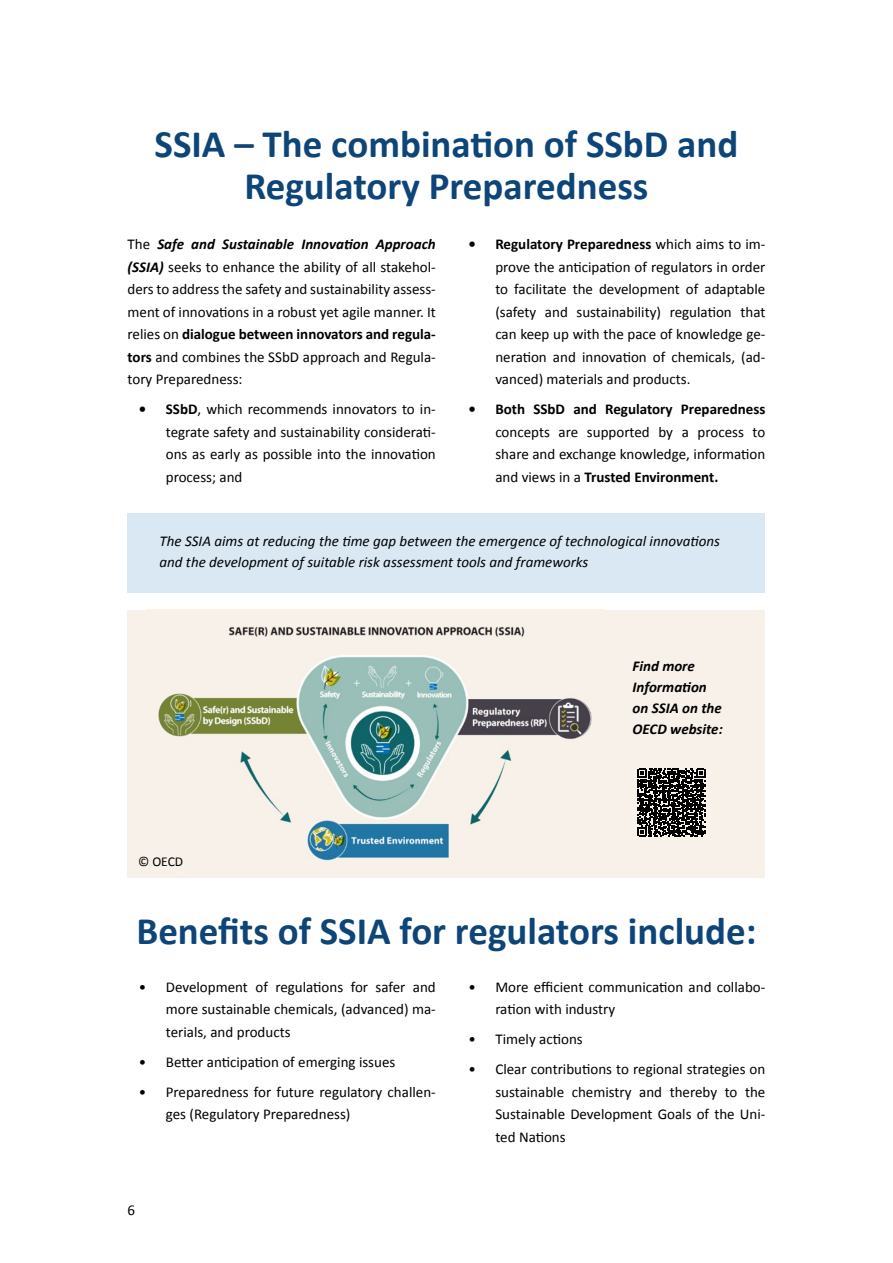
<style>
.page{position:relative;width:893px;height:1263px;background:#fff}
.page>*{position:absolute;margin:0;border:0;box-sizing:border-box;transform-origin:0 0}
.t1{font:700 39px/42px "Calibri";color:#0e4579;text-align:center}
.t2{font:15px/22.5px "Calibri";color:#000;text-align:justify}
.t3{font:italic 15px/21px "Calibri";color:#000}
.t4{font:italic 700 15px/21px "Calibri";color:#000}
.t5{font:700 15px "Calibri";color:#000}
.t6{font:13.5px "Calibri";color:#000}
.s1{font-weight:700;font-style:italic}
.s2{font-weight:700}
</style>
<div class="page">
<div style="left:128px;top:513px;width:637px;height:80px;background:#d9e8f3"></div>
<div style="left:128px;top:610px;width:637px;height:268px;background:#f8f1e9"></div>
<img style="left:158px;top:626px;width:434px;height:235px">
<svg style="left:638px;top:769px;width:67px;height:67px"></svg>
<h1 class="t1" style="left:155px;top:122px;width:585px">SSIA – The combination of SSbD and<br>Regulatory Preparedness</h1>
<p class="t2" style="left:128px;top:232px;width:310px">The <span class="s1">Safe and Sustainable Innovation Approach (SSIA)</span> seeks to enhance the ability of all stakehol&shy;ders to address the safety and sustainability assess&shy;ment of innovations in a robust yet agile manner. It relies on <span class="s2">dialogue between innovators and regula&shy;tors</span> and combines the SSbD approach and Regula&shy;tory Preparedness:</p>
<p class="t2" style="left:166px;top:397px;width:271px;text-indent:-27px"><span class="s2">• SSbD</span>, which recommends innovators to in&shy;tegrate safety and sustainability considerati&shy;ons as early as possible into the innovation process; and</p>
<p class="t2" style="left:495px;top:232px;width:271px;text-indent:-27px"><span class="s2">• Regulatory Preparedness</span> which aims to im&shy;prove the anticipation of regulators in order to facilitate the development of adaptable (safety and sustainability) regulation that can keep up with the pace of knowledge ge&shy;neration and innovation of chemicals, (ad&shy;vanced) materials and products.</p>
<p class="t5" style="left:468px;top:398px;width:299px">• Both SSbD and Regulatory Preparedness</p>
<p class="t2" style="left:495px;top:420px;width:271px">concepts are supported by a process to share and exchange knowledge, information and views in a <span class="s2">Trusted Environment.</span></p>
<p class="t3" style="left:159px;top:530px;width:562px">The SSIA aims at reducing the time gap between the emergence of technological innovations and the development of suitable risk assessment tools and frameworks</p>
<p class="t6" style="left:138px;top:853px;width:47px">© OECD</p>
<p class="t4" style="left:632px;top:655px;width:92px">Find more<br>Information on SSIA on the<br>OECD website:</p>
<h1 class="t1" style="left:136px;top:909px;width:622px">Benefits of SSIA for regulators include:</h1>
<p class="t2" style="left:166px;top:975px;width:271px;text-indent:-27px">• Development of regulations for safer and more sustainable chemicals, (advanced) ma&shy;terials, and products</p>
<p class="t2" style="left:139px;top:1050px;width:258px">• Better anticipation of emerging issues</p>
<p class="t2" style="left:166px;top:1080px;width:271px;text-indent:-27px">• Preparedness for future regulatory challen&shy;ges (Regulatory Preparedness)</p>
<p class="t2" style="left:128px;top:1198px;width:9px">6</p>
<p class="t2" style="left:495px;top:975px;width:271px;text-indent:-27px">• More efficient communication and collabo&shy;ration with industry</p>
<p class="t2" style="left:468px;top:1027px;width:116px">• Timely actions</p>
<p class="t2" style="left:495px;top:1057px;width:272px;text-indent:-27px">• Clear contributions to regional strategies on sustainable chemistry and thereby to the Sustainable Development Goals of the Uni&shy;ted Nations</p>
</div>
